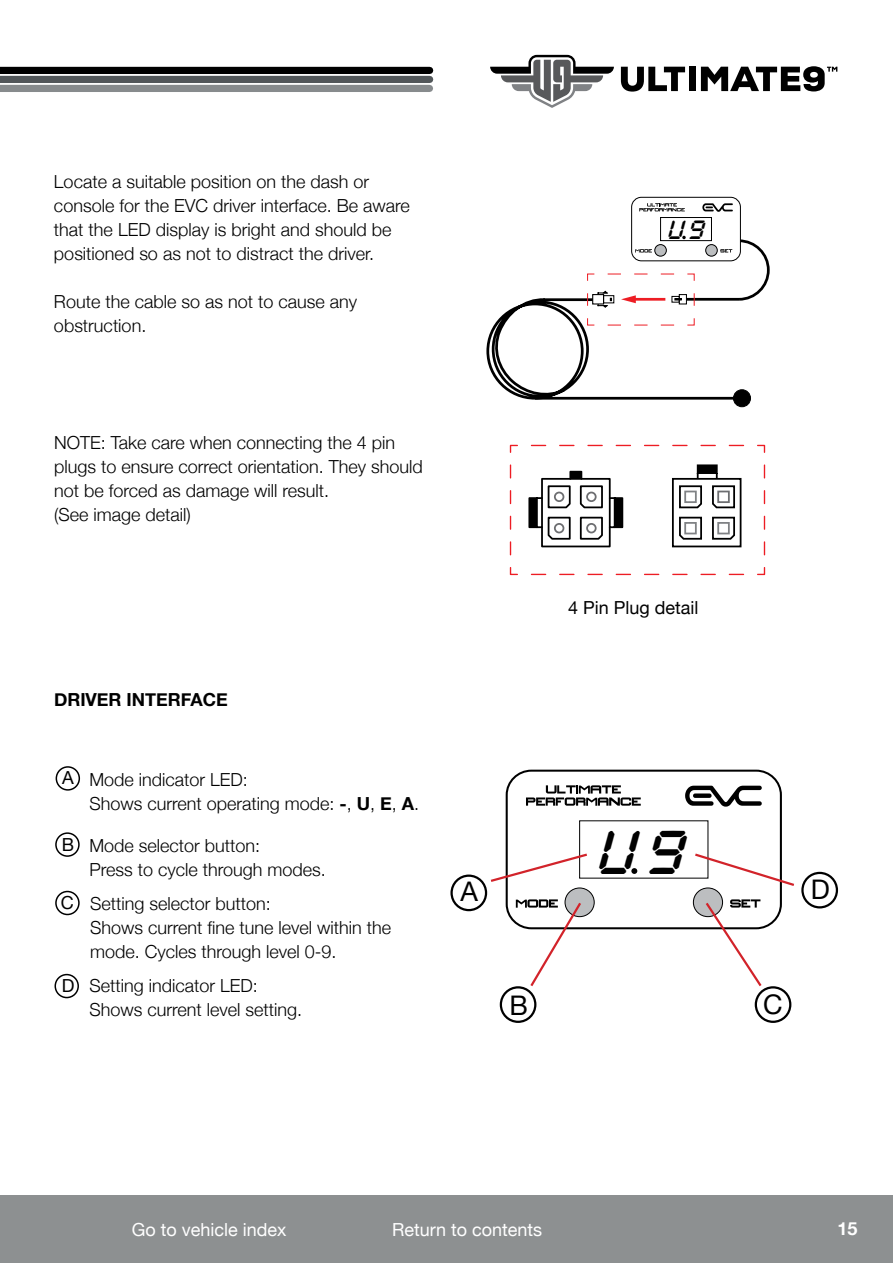
<style>
.page{position:relative;width:893px;height:1263px;background:#fff}
.page>*{position:absolute;margin:0;border:0;box-sizing:border-box;transform-origin:0 0}
.t1{font:43.8px "Digital Play Italic St";color:#010101}
.t2{font:27px "Helvetica Neue";color:#000}
.t3{font:18.75px "Digital Play Italic St";color:#000}
.t4{font:300 18px/24px "Helvetica Neue";color:#000}
.t5{font:18px "Helvetica Neue";color:#fff}
.t6{font:18px "Helvetica Neue";color:#000}
.t7{font:700 18px "Helvetica Neue";color:#000}
.t8{font:700 18px "Helvetica Neue";color:#fff}
.s1{font-weight:700}
</style>
<div class="page">
<div style="left:0;top:1196px;width:893px;height:67px;background:#8d9091"></div>
<div style="left:0;top:67px;width:430px;height:7px;background:#000"></div>
<div style="left:0;top:85px;width:429px;height:7px;background:#878b8d"></div>
<div style="left:0;top:76px;width:430px;height:7px;background:#52575a"></div>
<svg style="left:490px;top:55px;width:124px;height:53px"></svg>
<svg style="left:621px;top:67px;width:64px;height:25px"></svg>
<div style="left:689px;top:67px;width:7px;height:24px;background:#000"></div>
<svg style="left:701px;top:66px;width:136px;height:25px"></svg>
<hr style="left:535px;top:397px;width:205px;height:3px;background:#000">
<hr style="left:686px;top:298px;width:53px;height:3px;background:#000">
<svg style="left:587px;top:273px;width:8px;height:8px"></svg>
<svg style="left:608px;top:274px;width:67px;height:1px"></svg>
<svg style="left:687px;top:273px;width:8px;height:8px"></svg>
<svg style="left:486px;top:290px;width:209px;height:110px"></svg>
<div style="left:733px;top:390px;width:17px;height:17px;background:#000;border-radius:50%"></div>
<div style="left:733px;top:389px;width:18px;height:18px;border:1px solid #000;border-radius:50%"></div>
<svg style="left:672px;top:464px;width:70px;height:84px"></svg>
<svg style="left:528px;top:470px;width:96px;height:78px"></svg>
<svg style="left:509px;top:567px;width:234px;height:8px"></svg>
<svg style="left:509px;top:444px;width:9px;height:111px"></svg>
<svg style="left:531px;top:444px;width:235px;height:9px"></svg>
<svg style="left:757px;top:465px;width:9px;height:110px"></svg>
<div style="left:631px;top:197px;width:110px;height:64px;border:1px solid #000;border-radius:10px"></div>
<div style="left:660px;top:217px;width:52px;height:24px;background:#fff;border:1px solid #000"></div>
<div style="left:655px;top:245px;width:11px;height:11px;background:#bcbec0;border-radius:50%"></div>
<div style="left:655px;top:244px;width:11px;height:12px;border:1px solid #000;border-radius:50%"></div>
<div style="left:706px;top:245px;width:11px;height:11px;background:#bcbec0;border-radius:50%"></div>
<div style="left:706px;top:244px;width:11px;height:12px;border:1px solid #000;border-radius:50%"></div>
<svg style="left:702px;top:203px;width:31px;height:9px"></svg>
<svg style="left:635px;top:249px;width:17px;height:4px"></svg>
<svg style="left:720px;top:238px;width:50px;height:63px"></svg>
<svg style="left:639px;top:203px;width:46px;height:8px"></svg>
<svg style="left:682px;top:236px;width:4px;height:3px"></svg>
<div style="left:506px;top:770px;width:276px;height:159px;border:2px solid #000;border-radius:24px"></div>
<div style="left:565px;top:888px;width:29px;height:29px;background:#bcbec0;border-radius:50%"></div>
<div style="left:565px;top:888px;width:29px;height:29px;border:1px solid #000;border-radius:50%"></div>
<div style="left:693px;top:888px;width:29px;height:29px;background:#bcbec0;border-radius:50%"></div>
<div style="left:693px;top:888px;width:30px;height:29px;border:1px solid #000;border-radius:50%"></div>
<svg style="left:685px;top:786px;width:77px;height:21px"></svg>
<svg style="left:526px;top:785px;width:115px;height:21px"></svg>
<svg style="left:631px;top:868px;width:6px;height:6px"></svg>
<svg style="left:516px;top:899px;width:67px;height:90px"></svg>
<svg style="left:703px;top:899px;width:61px;height:90px"></svg>
<svg style="left:693px;top:852px;width:101px;height:36px"></svg>
<svg style="left:490px;top:852px;width:100px;height:32px"></svg>
<div style="left:450px;top:874px;width:37px;height:37px;border:2px solid #000;border-radius:50%"></div>
<div style="left:500px;top:986px;width:36px;height:37px;border:2px solid #000;border-radius:50%"></div>
<div style="left:755px;top:986px;width:36px;height:37px;border:2px solid #000;border-radius:50%"></div>
<div style="left:801px;top:872px;width:37px;height:36px;border:2px solid #000;border-radius:50%"></div>
<div style="left:55px;top:832px;width:25px;height:25px;border:2px solid #000;border-radius:50%"></div>
<div style="left:55px;top:891px;width:25px;height:24px;border:2px solid #000;border-radius:50%"></div>
<div style="left:56px;top:766px;width:24px;height:25px;border:2px solid #000;border-radius:50%"></div>
<div style="left:55px;top:974px;width:24px;height:24px;border:2px solid #000;border-radius:50%"></div>
<p class="t4" style="left:54px;top:168px;width:357px">Locate a suitable position on the dash or console for the EVC driver interface. Be aware that the LED display is bright and should be positioned so as not to distract the driver.</p>
<p class="t4" style="left:54px;top:288px;width:305px">Route the cable so as not to cause any obstruction.</p>
<p class="t4" style="left:54px;top:430px;width:370px">NOTE: Take care when connecting the 4 pin plugs to ensure correct orientation. They should not be forced as damage will result.<br>(See image detail)</p>
<p class="t7" style="left:54px;top:686px;width:175px">DRIVER INTERFACE</p>
<p class="t6" style="left:62px;top:764px;width:13px">A</p>
<p class="t6" style="left:62px;top:832px;width:14px">B</p>
<p class="t6" style="left:61px;top:890px;width:14px">C</p>
<p class="t6" style="left:62px;top:973px;width:14px">D</p>
<p class="t4" style="left:89px;top:766px;width:331px">Mode indicator LED:<br>Shows current operating mode: <span class="s1">-</span>, <span class="s1">U</span>, <span class="s1">E</span>, <span class="s1">A</span>.</p>
<p class="t4" style="left:89px;top:833px;width:238px">Mode selector button:<br>Press to cycle through modes.</p>
<p class="t4" style="left:90px;top:890px;width:303px">Setting selector button:<br>Shows current fine tune level within the mode. Cycles through level 0-9.</p>
<p class="t4" style="left:89px;top:973px;width:214px">Setting indicator LED:<br>Shows current level setting.</p>
<h2 class="t2" style="left:460px;top:872px;width:19px">A</h2>
<h2 class="t2" style="left:510px;top:985px;width:20px">B</h2>
<p class="t3" style="left:668px;top:221px;width:37px">U 9</p>
<p class="t6" style="left:568px;top:595px;width:132px">4 Pin Plug detail</p>
<h1 class="t1" style="left:598px;top:833px;width:86px">U 9</h1>
<h2 class="t2" style="left:811px;top:870px;width:21px">D</h2>
<h2 class="t2" style="left:763px;top:985px;width:21px">C</h2>
<p class="t5" style="left:132px;top:1217px;width:156px">Go to vehicle index</p>
<p class="t5" style="left:392px;top:1217px;width:152px">Return to contents</p>
<p class="t8" style="left:837px;top:1214px;width:22px">15</p>
</div>
